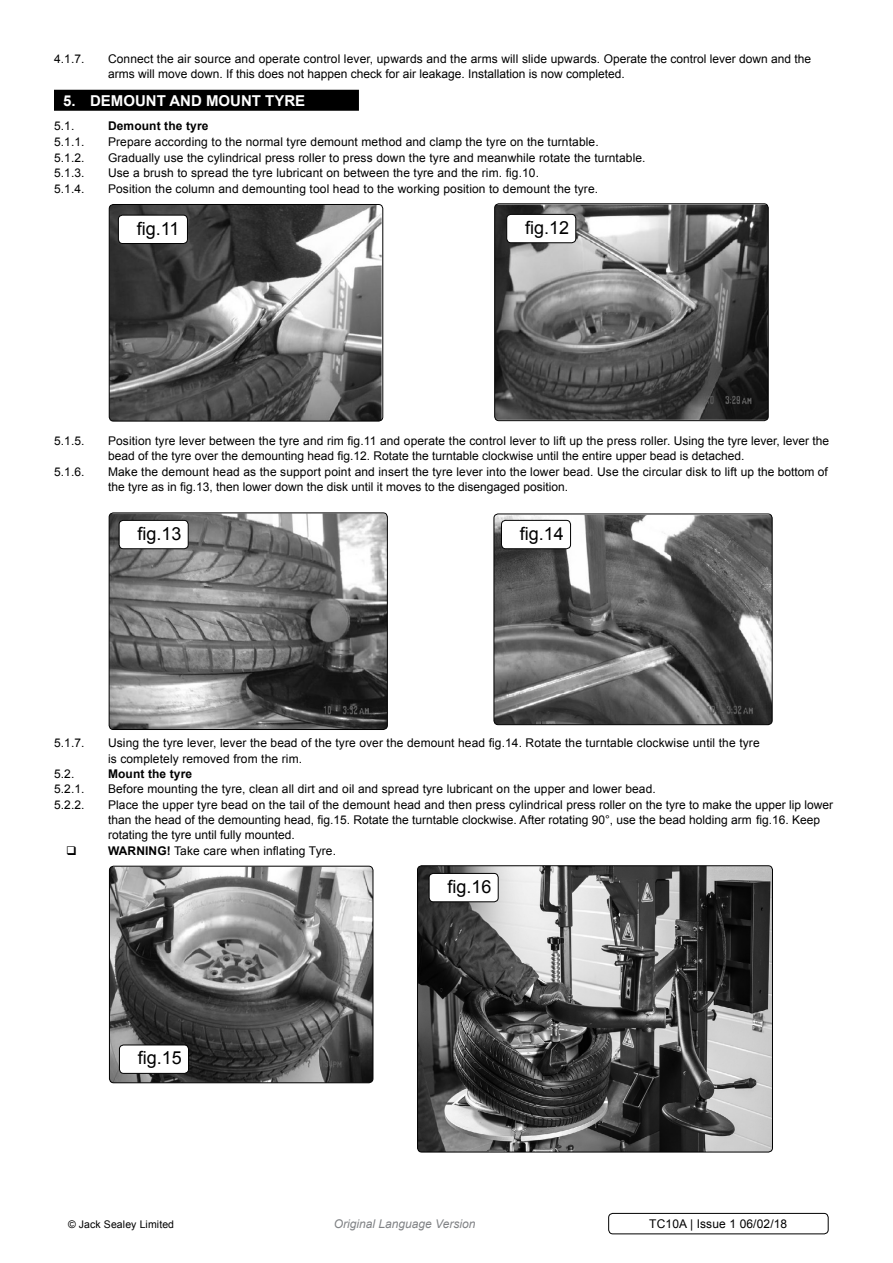
<style>
.page{position:relative;width:893px;height:1263px;background:#fff}
.page>*{position:absolute;margin:0;border:0;box-sizing:border-box;transform-origin:0 0}
.t1{font:18px "Arial";color:#000}
.t2{font:700 15px "Arial";color:#fff}
.t3{font:12px/15px "Arial";letter-spacing:.01em;color:#000}
.t4{font:700 12px "Arial";color:#000}
.t5{font:italic 12px "Arial";color:#808285}
.t6{font:10.5px "Arial";letter-spacing:.01em;color:#000}
.s1{font-weight:700}
</style>
<div class="page">
<div style="left:54px;top:90px;width:305px;height:21px;background:#000"></div>
<img style="left:109px;top:204px;width:273px;height:217px">
<div style="left:109px;top:204px;width:274px;height:217px;border:1px solid #000;border-radius:4px"></div>
<img style="left:109px;top:514px;width:277px;height:215px">
<div style="left:109px;top:512px;width:279px;height:218px;border:1px solid #000;border-radius:4px"></div>
<img style="left:496px;top:205px;width:271px;height:214px">
<div style="left:494px;top:203px;width:275px;height:218px;border:1px solid #000;border-radius:4px"></div>
<img style="left:494px;top:515px;width:278px;height:210px">
<div style="left:494px;top:514px;width:278px;height:211px;border:1px solid #000;border-radius:4px"></div>
<img style="left:417px;top:867px;width:355px;height:285px">
<div style="left:417px;top:865px;width:356px;height:287px;border:1px solid #000;border-radius:4px"></div>
<div style="left:608px;top:1213px;width:220px;height:21px;border:1px solid #000;border-radius:4px"></div>
<div style="left:118px;top:215px;width:69px;height:28px;background:#fff;border-radius:4px"></div>
<div style="left:118px;top:215px;width:70px;height:29px;border:1px solid #000;border-radius:4px"></div>
<div style="left:507px;top:214px;width:69px;height:29px;background:#fff;border-radius:4px"></div>
<div style="left:506px;top:214px;width:70px;height:29px;border:1px solid #000;border-radius:4px"></div>
<div style="left:119px;top:520px;width:69px;height:29px;background:#fff;border-radius:4px"></div>
<div style="left:119px;top:520px;width:70px;height:29px;border:1px solid #000;border-radius:4px"></div>
<div style="left:501px;top:520px;width:70px;height:29px;background:#fff;border-radius:4px"></div>
<div style="left:501px;top:520px;width:70px;height:29px;border:1px solid #000;border-radius:4px"></div>
<div style="left:429px;top:873px;width:69px;height:29px;background:#fff;border-radius:4px"></div>
<div style="left:429px;top:873px;width:70px;height:29px;border:1px solid #000;border-radius:4px"></div>
<img style="left:109px;top:867px;width:264px;height:216px">
<div style="left:109px;top:866px;width:264px;height:217px;border:1px solid #000;border-radius:4px"></div>
<div style="left:119px;top:1045px;width:70px;height:28px;background:#fff;border-radius:4px"></div>
<div style="left:119px;top:1044px;width:70px;height:30px;border:1px solid #000;border-radius:4px"></div>
<p class="t3" style="left:54px;top:51px;width:43px">4.1.7. C</p>
<p class="t3" style="left:108px;top:51px;width:705px;line-height:15.8px;text-indent:9px">onnect the air source and operate control lever, upwards and the arms will slide upwards. Operate the control lever down and the arms will move down. If this does not happen check for air leakage. I nstallation is now completed.</p>
<p class="t2" style="left:63px;top:90px;width:244px">5. DEmount and mount tyre</p>
<p class="t3" style="left:54px;top:119px;width:22px">5.1.</p>
<p class="t4" style="left:108px;top:118px;width:102px">Demount the tyre</p>
<p class="t3" style="left:54px;top:134px;width:32px">5.1.1.</p>
<p class="t3" style="left:108px;top:134px;width:492px">Prepare according to the normal tyre demount method and clamp the tyre on the turntable.</p>
<p class="t3" style="left:54px;top:150px;width:32px">5.1.2.</p>
<p class="t3" style="left:108px;top:150px;width:539px">Gradually use the cylindrical press roller to press down the tyre and meanwhile rotate the turntable.</p>
<p class="t3" style="left:54px;top:166px;width:32px">5.1.3.</p>
<p class="t3" style="left:108px;top:166px;width:433px">Use a brush to spread the tyre lubricant on between the tyre and the rim. fig.10.</p>
<p class="t3" style="left:54px;top:182px;width:32px">5.1.4.</p>
<p class="t3" style="left:108px;top:182px;width:492px">Position the column and demounting tool head to the working position to demount the tyre.</p>
<h1 class="t1" style="left:137px;top:216px;width:44px">fig.11</h1>
<h1 class="t1" style="left:525px;top:216px;width:46px">fig.12</h1>
<p class="t3" style="left:54px;top:434px;width:32px">5.1.5.</p>
<p class="t3" style="left:108px;top:434px;width:723px">Position tyre lever between the tyre and rim fig.11 and operate the control lever to lift up the press roller. Using the tyre lever, lever the bead of the tyre over the demounting head fig.12. Rotate the turntable clockwise until the entire upper bead is detached.</p>
<p class="t3" style="left:54px;top:464px;width:44px">5.1.6. M</p>
<p class="t3" style="left:108px;top:464px;width:722px;text-indent:10px">ake the demount head as the support point and insert the tyre lever into the lower bead. Use the circular disk to lift up the bottom of the tyre as in fig.13, then lower down the disk until it moves to the disengaged position.</p>
<h1 class="t1" style="left:138px;top:522px;width:46px">fig.13</h1>
<h1 class="t1" style="left:520px;top:522px;width:46px">fig.14</h1>
<p class="t3" style="left:54px;top:735px;width:32px">5.1.7.</p>
<p class="t3" style="left:108px;top:735px;width:653px;line-height:15.8px">Using the tyre lever, lever the bead of the tyre over the demount head fig.14. Rotate the turntable clockwise until the tyre is completely removed from the rim.</p>
<p class="t3" style="left:54px;top:766px;width:22px">5.2.</p>
<p class="t4" style="left:108px;top:765px;width:86px">Mount the tyre</p>
<p class="t3" style="left:54px;top:782px;width:32px">5.2.1.</p>
<p class="t3" style="left:108px;top:782px;width:549px">Before mounting the tyre, clean all dirt and oil and spread tyre lubricant on the upper and lower bead.</p>
<p class="t3" style="left:54px;top:797px;width:32px">5.2.2.</p>
<p class="t3" style="left:108px;top:797px;width:727px">Place the upper tyre bead on the tail of the demount head and then press cylindrical press roller on the tyre to make the upper lip lower than the head of the demounting head, fig.15. Rotate the turntable clockwise. After rotating 90°, use the bead holding arm fig.16. Keep rotating the tyre until fully mounted.</p>
<p class="t4" style="left:108px;top:842px;width:20px">WARNING</p>
<p class="t3" style="left:167px;top:843px;width:171px"><span class="s1">!</span> Take care when inflating Tyre.</p>
<h1 class="t1" style="left:138px;top:1046px;width:46px">fig.15</h1>
<h1 class="t1" style="left:447px;top:875px;width:46px">fig.16</h1>
<p class="t6" style="left:68px;top:1217px;width:108px">© Jack Sealey Limited</p>
<p class="t5" style="left:334px;top:1216px;width:143px">Original Language Version</p>
<p class="t3" style="left:649px;top:1217px;width:139px">TC10A | Issue 1 06/02/18</p>
</div>
